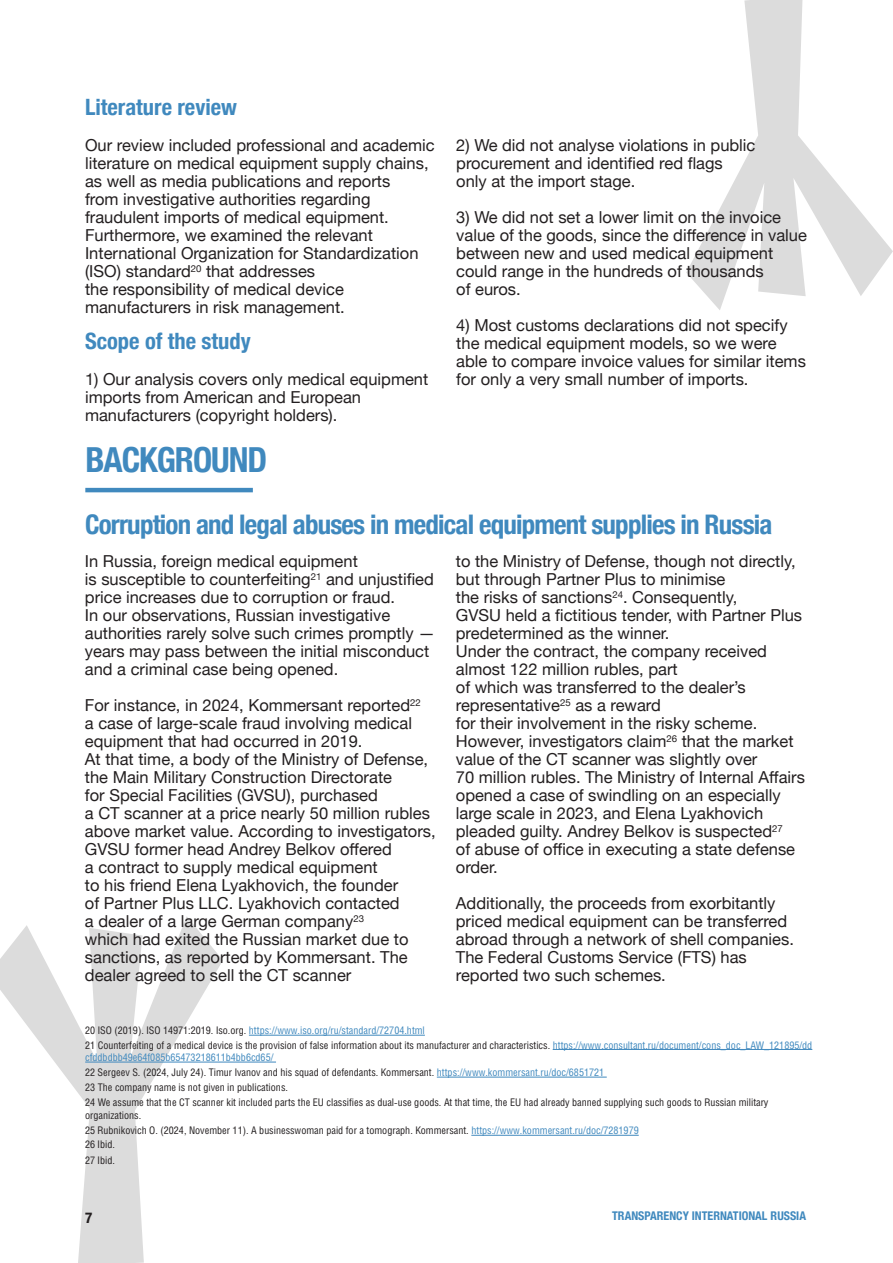
<style>
.page{position:relative;width:893px;height:1263px;background:#fff}
.page>*{position:absolute;margin:0;border:0;box-sizing:border-box;transform-origin:0 0}
.t1{font:700 condensed 34.5px "Helvetica Neue";letter-spacing:-.03em;color:#4089be}
.t2{font:700 condensed 27px "Helvetica Neue";letter-spacing:-.03em;color:#4089be}
.t3{font:700 condensed 22.5px "Helvetica Neue";color:#4089be}
.t4{font:16.5px/18px "Helvetica Neue";color:#231f20}
.t5{font:700 condensed 15px "Helvetica Neue";color:#231f20}
.t6{font:700 condensed 12px "Helvetica Neue";color:#4089be}
.t7{font:10.5px/12.6px "Helios Cond C";color:#231f20}
.t8{font:10.5px "Helios Cond C";color:#4089be}
.s1{color:#231f20}
.s2{color:#4089be}
</style>
<div class="page">
<svg style="left:686px;top:0;width:207px;height:310px"></svg>
<svg style="left:0;top:916px;width:223px;height:347px"></svg>
<hr style="left:85px;top:488px;width:168px;height:4px;background:#4089be">
<hr style="left:249px;top:1035px;width:176px;height:1px;background:#4089be">
<hr style="left:553px;top:1049px;width:259px;height:1px;background:#4089be">
<hr style="left:85px;top:1062px;width:191px;height:1px;background:#4089be">
<hr style="left:471px;top:1135px;width:168px;height:1px;background:#4089be">
<hr style="left:437px;top:1077px;width:170px;height:1px;background:#4089be">
<p class="t3" style="left:85px;top:88px;width:153px">Literature review</p>
<p class="t4" style="left:85px;top:137px;width:351px">Our review included professional and academic literature on medical equipment supply chains, as well as media publications and reports<br>from investigative authorities regarding fraudulent imports of medical equipment.<br>Furthermore, we examined the relevant International Organization for Standardization (ISO) standard<sup>20</sup> that addresses<br>the responsibility of medical device manufacturers in risk management.</p>
<p class="t3" style="left:85px;top:322px;width:167px">Scope of the study</p>
<p class="t4" style="left:85px;top:371px;width:345px">1) Our analysis covers only medical equipment imports from American and European manufacturers (copyright holders).</p>
<p class="t1" style="left:85px;top:431px;width:183px">BACKGROUND</p>
<p class="t4" style="left:456px;top:138px;width:301px">2) We did not analyse violations in public procurement and identified red flags only at the import stage.</p>
<p class="t4" style="left:456px;top:210px;width:352px">3) We did not set a lower limit on the invoice value of the goods, since the difference in value between new and used medical equipment could range in the hundreds of thousands<br>of euros.</p>
<p class="t4" style="left:456px;top:318px;width:351px">4) Most customs declarations did not specify the medical equipment models, so we were able to compare invoice values for similar items for only a very small number of imports.</p>
<p class="t2" style="left:85px;top:502px;width:689px">Corruption and legal abuses in medical equipment supplies in Russia</p>
<p class="t4" style="left:456px;top:553px;width:351px">to the Ministry of Defense, though not directly, but through Partner Plus to minimise<br>the risks of sanctions<sup>24</sup>. Consequently,<br>GVSU held a fictitious tender, with Partner Plus predetermined as the winner.<br>Under the contract, the company received almost 122 million rubles, part<br>of which was transferred to the dealer’s representative<sup>25</sup> as a reward<br>for their involvement in the risky scheme.<br>However, investigators claim<sup>26</sup> that the market value of the CT scanner was slightly over<br>70 million rubles. The Ministry of Internal Affairs opened a case of swindling on an especially large scale in 2023, and Elena Lyakhovich pleaded guilty. Andrey Belkov is suspected<sup>27<br></sup>of abuse of office in executing a state defense order.</p>
<p class="t4" style="left:456px;top:895px;width:340px">Additionally, the proceeds from exorbitantly priced medical equipment can be transferred abroad through a network of shell companies.<br>The Federal Customs Service (FTS) has reported two such schemes.</p>
<p class="t4" style="left:85px;top:553px;width:351px">In Russia, foreign medical equipment<br>is susceptible to counterfeiting<sup>21</sup> and unjustified price increases due to corruption or fraud.<br>In our observations, Russian investigative authorities rarely solve such crimes promptly — years may pass between the initial misconduct and a criminal case being opened.</p>
<p class="t4" style="left:85px;top:697px;width:352px">For instance, in 2024, Kommersant reported<sup>22<br></sup>a case of large-scale fraud involving medical equipment that had occurred in 2019.<br>At that time, a body of the Ministry of Defense, the Main Military Construction Directorate<br>for Special Facilities (GVSU), purchased<br>a CT scanner at a price nearly 50 million rubles above market value. According to investigators, GVSU former head Andrey Belkov offered<br>a contract to supply medical equipment<br>to his friend Elena Lyakhovich, the founder<br>of Partner Plus LLC. Lyakhovich contacted<br>a dealer of a large German company<sup>23<br></sup>which had exited the Russian market due to sanctions, as reported by Kommersant. The dealer agreed to sell the CT scanner</p>
<p class="t8" style="left:85px;top:1024px;width:341px"><span class="s1">20 ISO (2019). ISO 14971:2019. Iso.org.</span> https://www.iso.org/ru/standard/72704.html</p>
<p class="t7" style="left:85px;top:1038px;width:729px">21 Counterfeiting of a medical device is the provision of false information about its manufacturer and characteristics. <span class="s2">https://www.consultant.ru/document/cons_doc_LAW_121895/dd cfddbdbb49e64f085b65473218611b4bb6cd65/</span></p>
<p class="t7" style="left:85px;top:1080px;width:204px">23 The company name is not given in publications.</p>
<p class="t7" style="left:85px;top:1096px;width:685px">24 We assume that the CT scanner kit included parts the EU classifies as dual-use goods. At that time, the EU had already banned supplying such goods to Russian military organizations.</p>
<p class="t7" style="left:85px;top:1124px;width:555px">25 Rubnikovich O. (2024, November 11). A businesswoman paid for a tomograph. Kommersant. <span class="s2">https://www.kommersant.ru/doc/7281979</span></p>
<p class="t7" style="left:85px;top:1138px;width:31px">26 Ibid.</p>
<p class="t7" style="left:85px;top:1154px;width:31px">27 Ibid.</p>
<p class="t7" style="left:85px;top:1066px;width:521px">22 Sergeev S. (2024, July 24). Timur Ivanov and his squad of defendants. Kommersant. <span class="s2">https://www.kommersant.ru/doc/6851721</span></p>
<p class="t5" style="left:85px;top:1205px;width:9px">7</p>
<p class="t6" style="left:612px;top:1206px;width:195px">TRANSPARENCY INTERNATIONAL RUSSIA</p>
</div>
